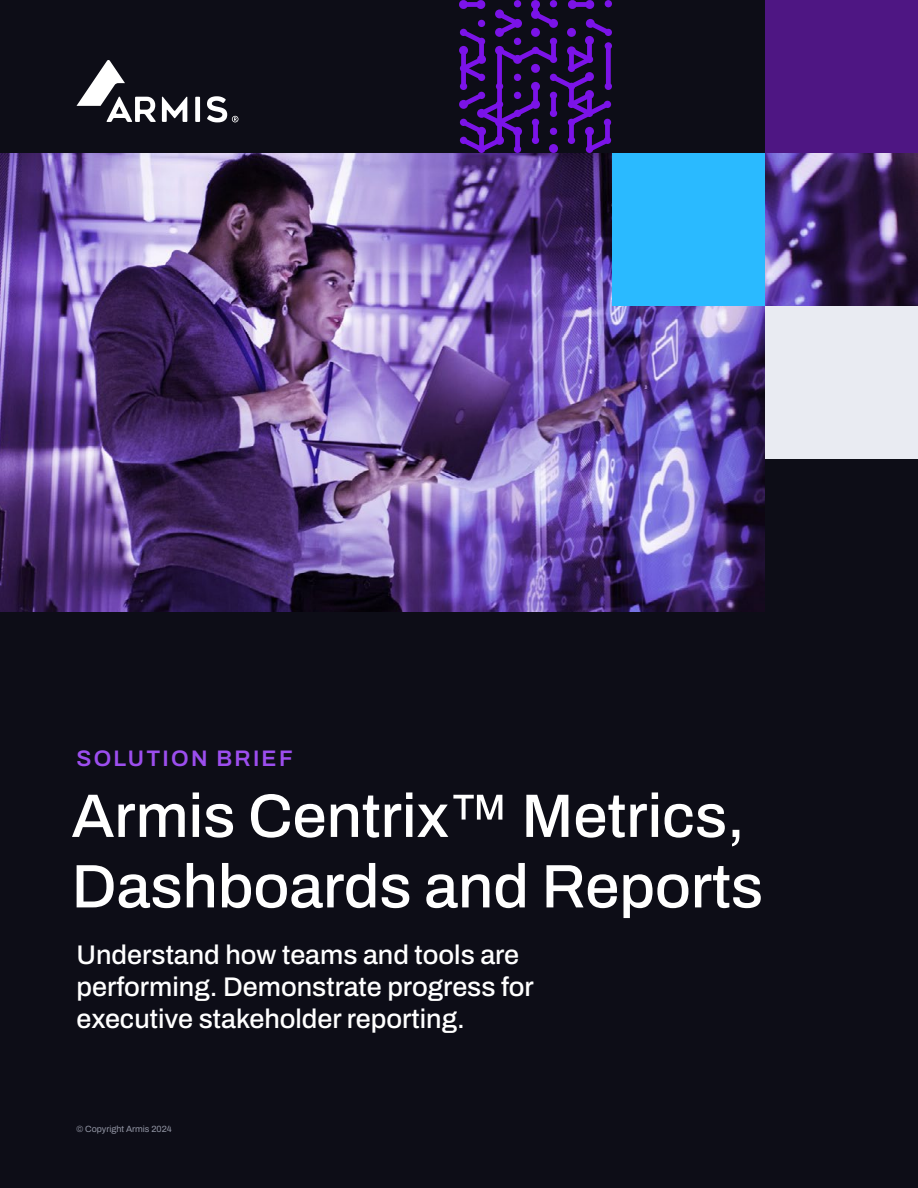
<style>
.page{position:relative;width:918px;height:1188px;background:#0d0d17}
.page>*{position:absolute;margin:0;border:0;box-sizing:border-box;transform-origin:0 0}
.t1{font:500 61.5px/70.5px "Archivo";color:#fff}
.t2{font:500 27px/32.4px "Archivo";color:#fff}
.t3{font:600 22.5px "Archivo";letter-spacing:.1em;color:#9c4eee}
.t4{font:9px "Archivo";color:#9295a4}
</style>
<div class="page">
<img style="left:0;top:153px;width:918px;height:459px">
<div style="left:765px;top:459px;width:153px;height:153px;background:#0d0d17"></div>
<div style="left:612px;top:153px;width:153px;height:153px;background:#2abaff"></div>
<svg style="left:77px;top:60px;width:79px;height:62px"></svg>
<svg style="left:162px;top:97px;width:25px;height:25px"></svg>
<svg style="left:195px;top:97px;width:5px;height:25px"></svg>
<svg style="left:207px;top:96px;width:31px;height:26px"></svg>
<svg style="left:459px;top:0;width:153px;height:153px"></svg>
<div style="left:765px;top:0;width:153px;height:153px;background:#4e1683"></div>
<div style="left:765px;top:306px;width:153px;height:153px;background:#e9ebf2"></div>
<p class="t3" style="left:76px;top:741px;width:218px">SOLUTION BRIEF</p>
<h1 class="t1" style="left:72px;top:781px;width:693px">Armis Centrix™ Metrics,<br>Dashboards and Reports</h1>
<p class="t2" style="left:76px;top:938px;width:459px">Understand how teams and tools are performing. Demonstrate progress for executive stakeholder reporting.</p>
<p class="t4" style="left:76px;top:1122px;width:97px">© Copyright Armis 2024</p>
</div>
